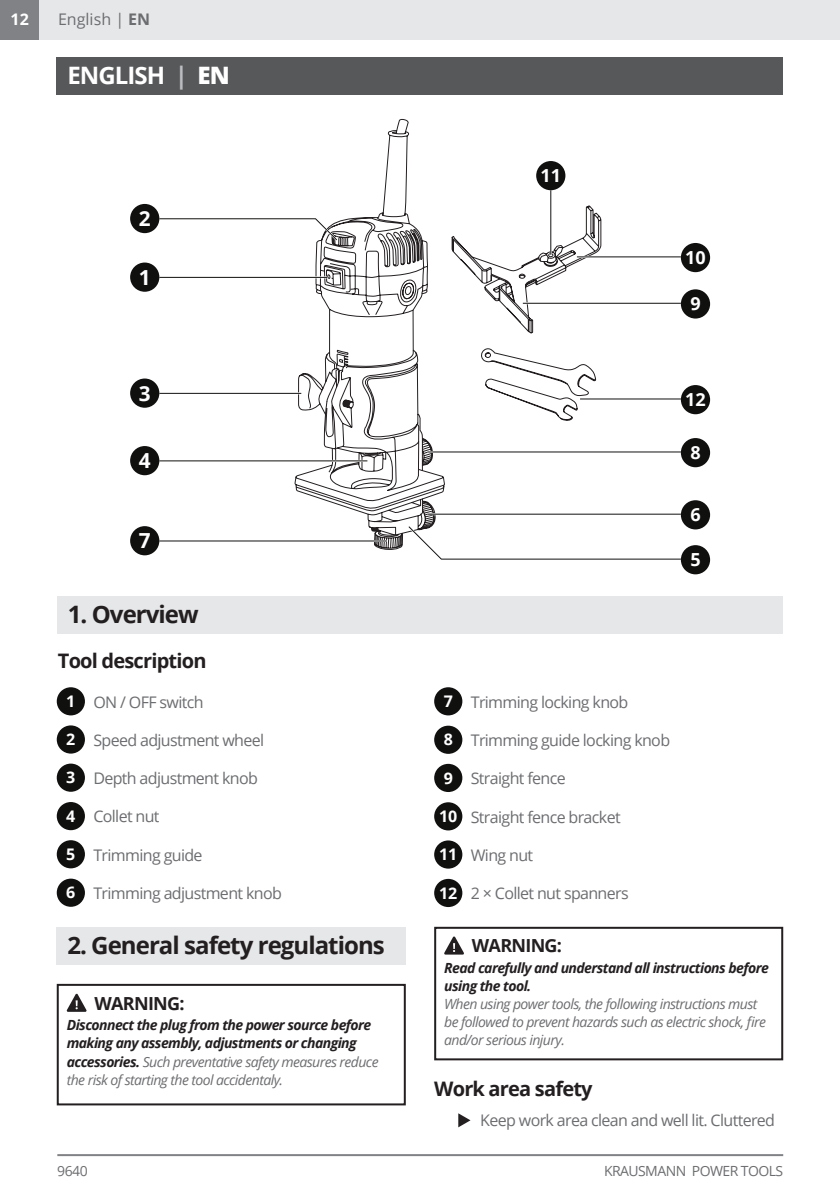
<style>
.page{position:relative;width:840px;height:1191px;background:#fff}
.page>*{position:absolute;margin:0;border:0;box-sizing:border-box;transform-origin:0 0}
.t1{font:700 24px "Open Sans";letter-spacing:-.04em;color:#231f20}
.t2{font:700 24px "Open Sans";letter-spacing:-.04em;color:#fff}
.t3{font:700 20.8px "Open Sans";color:#fff}
.t4{font:700 20px "Open Sans";letter-spacing:-.04em;color:#231f20}
.t5{font:700 18px "Open Sans";letter-spacing:-.04em;color:#231f20}
.t6{font:700 18px "Open Sans";color:#fff}
.t7{font:16px "Open Sans";letter-spacing:-.04em;color:#6c6d70}
.t8{font:700 16px "Open Sans";color:#fff}
.t9{font:16px "Open Sans";color:#6c6d70}
.t10{font:italic 700 14px/18px "Open Sans";letter-spacing:-.04em;color:#231f20}
.t11{font:italic 14px/18px "Open Sans";letter-spacing:-.04em;color:#6c6d70}
.t12{font:14px "Open Sans";letter-spacing:-.04em;color:#6c6d70}
.s1{font-weight:700}
.s2{color:#bcbdc0}
.s3{font-weight:800}
.s4{font-weight:700;color:#fff}
.s5{font-weight:400;color:#6c6d70}
</style>
<div class="page">
<div style="left:0;top:0;width:40px;height:40px;background:#808285"></div>
<hr style="left:57px;top:1154px;width:725px;height:2px;background:#808285">
<div style="left:40px;top:0;width:799px;height:40px;background:#e6e7e9"></div>
<div style="left:57px;top:57px;width:725px;height:38px;background:#57585a"></div>
<svg style="left:458px;top:1113px;width:12px;height:14px"></svg>
<div style="left:57px;top:687px;width:28px;height:28px;background:#10110f;border-radius:50%"></div>
<div style="left:57px;top:725px;width:28px;height:28px;background:#10110f;border-radius:50%"></div>
<div style="left:57px;top:763px;width:28px;height:28px;background:#10110f;border-radius:50%"></div>
<div style="left:434px;top:725px;width:28px;height:29px;background:#10110f;border-radius:50%"></div>
<div style="left:434px;top:764px;width:28px;height:28px;background:#10110f;border-radius:50%"></div>
<div style="left:57px;top:596px;width:725px;height:38px;background:#e6e7e9"></div>
<div style="left:434px;top:687px;width:28px;height:28px;background:#10110f;border-radius:50%"></div>
<div style="left:57px;top:802px;width:28px;height:28px;background:#10110f;border-radius:50%"></div>
<div style="left:57px;top:840px;width:28px;height:28px;background:#10110f;border-radius:50%"></div>
<div style="left:434px;top:802px;width:28px;height:28px;background:#10110f;border-radius:50%"></div>
<div style="left:434px;top:840px;width:28px;height:28px;background:#10110f;border-radius:50%"></div>
<div style="left:57px;top:878px;width:28px;height:28px;background:#10110f;border-radius:50%"></div>
<div style="left:434px;top:879px;width:28px;height:28px;background:#10110f;border-radius:50%"></div>
<div style="left:57px;top:926px;width:348px;height:38px;background:#e6e7e9"></div>
<div style="left:434px;top:926px;width:348px;height:134px;border:2px solid #231f20"></div>
<svg style="left:444px;top:936px;width:20px;height:18px"></svg>
<div style="left:57px;top:984px;width:348px;height:121px;border:2px solid #231f20"></div>
<svg style="left:66px;top:993px;width:21px;height:18px"></svg>
<svg style="left:294px;top:118px;width:307px;height:432px"></svg>
<hr style="left:159px;top:276px;width:168px;height:2px;background:#fff">
<hr style="left:159px;top:277px;width:168px;height:1px;background:#10110f">
<div style="left:130px;top:262px;width:29px;height:30px;background:#10110f;border-radius:50%"></div>
<hr style="left:159px;top:392px;width:142px;height:2px;background:#fff">
<hr style="left:159px;top:393px;width:142px;height:1px;background:#10110f">
<div style="left:130px;top:378px;width:29px;height:30px;background:#10110f;border-radius:50%"></div>
<hr style="left:159px;top:460px;width:208px;height:2px;background:#fff">
<hr style="left:159px;top:460px;width:208px;height:1px;background:#10110f">
<div style="left:130px;top:446px;width:29px;height:29px;background:#10110f;border-radius:50%"></div>
<hr style="left:159px;top:540px;width:227px;height:2px;background:#fff">
<hr style="left:159px;top:540px;width:227px;height:1px;background:#10110f">
<div style="left:130px;top:526px;width:29px;height:29px;background:#10110f;border-radius:50%"></div>
<svg style="left:157px;top:217px;width:182px;height:26px"></svg>
<div style="left:130px;top:204px;width:29px;height:29px;background:#10110f;border-radius:50%"></div>
<hr style="left:549px;top:190px;width:2px;height:65px;background:#fff">
<hr style="left:550px;top:190px;width:1px;height:65px;background:#10110f">
<div style="left:536px;top:161px;width:29px;height:29px;background:#10110f;border-radius:50%"></div>
<hr style="left:427px;top:451px;width:253px;height:2px;background:#fff">
<hr style="left:427px;top:451px;width:253px;height:1px;background:#10110f">
<div style="left:680px;top:438px;width:29px;height:29px;background:#10110f;border-radius:50%"></div>
<hr style="left:427px;top:513px;width:253px;height:2px;background:#fff">
<hr style="left:427px;top:513px;width:253px;height:1px;background:#10110f">
<div style="left:680px;top:500px;width:29px;height:29px;background:#10110f;border-radius:50%"></div>
<hr style="left:522px;top:302px;width:158px;height:2px;background:#fff">
<hr style="left:522px;top:303px;width:158px;height:1px;background:#10110f">
<div style="left:680px;top:289px;width:29px;height:29px;background:#10110f;border-radius:50%"></div>
<hr style="left:576px;top:256px;width:104px;height:2px;background:#fff">
<hr style="left:576px;top:256px;width:104px;height:1px;background:#10110f">
<div style="left:680px;top:243px;width:29px;height:29px;background:#10110f;border-radius:50%"></div>
<hr style="left:579px;top:398px;width:101px;height:1px;background:#10110f">
<div style="left:680px;top:385px;width:29px;height:29px;background:#10110f;border-radius:50%"></div>
<svg style="left:406px;top:524px;width:274px;height:36px"></svg>
<div style="left:680px;top:545px;width:29px;height:29px;background:#10110f;border-radius:50%"></div>
<p class="t8" style="left:11px;top:8px;width:20px">12</p>
<p class="t9" style="left:58px;top:8px;width:94px">English | <span class="s1">EN</span></p>
<h1 class="t2" style="left:67px;top:58px;width:164px">ENGLISH <span class="s2">|</span> <span class="s3">EN</span></h1>
<h2 class="t3" style="left:139px;top:204px;width:13px">2</h2>
<h2 class="t3" style="left:139px;top:262px;width:13px">1</h2>
<h2 class="t3" style="left:139px;top:378px;width:13px">3</h2>
<h2 class="t3" style="left:139px;top:446px;width:13px">4</h2>
<h2 class="t3" style="left:139px;top:526px;width:13px">7</h2>
<h1 class="t1" style="left:68px;top:597px;width:132px">1. Overview</h1>
<p class="t4" style="left:58px;top:647px;width:150px">Tool description</p>
<p class="t8" style="left:66px;top:690px;width:11px">1</p>
<p class="t8" style="left:66px;top:728px;width:11px">2</p>
<p class="t8" style="left:66px;top:766px;width:11px">3</p>
<p class="t7" style="left:93px;top:691px;width:112px">ON / OFF switch</p>
<p class="t7" style="left:93px;top:729px;width:172px">Speed adjustment wheel</p>
<p class="t7" style="left:93px;top:767px;width:166px">Depth adjustment knob</p>
<p class="t8" style="left:66px;top:804px;width:11px">4</p>
<p class="t8" style="left:66px;top:842px;width:11px">5</p>
<p class="t7" style="left:93px;top:805px;width:68px">Collet nut</p>
<p class="t7" style="left:93px;top:844px;width:111px">Trimming guide</p>
<p class="t6" style="left:540px;top:163px;width:22px">11</p>
<p class="t6" style="left:684px;top:245px;width:22px">10</p>
<p class="t6" style="left:690px;top:291px;width:12px">9</p>
<p class="t6" style="left:684px;top:387px;width:22px">12</p>
<p class="t6" style="left:690px;top:440px;width:12px">8</p>
<p class="t6" style="left:690px;top:502px;width:12px">6</p>
<p class="t6" style="left:690px;top:547px;width:12px">5</p>
<p class="t7" style="left:443px;top:691px;width:186px"><span class="s4">7</span> Trimming locking knob</p>
<p class="t8" style="left:443px;top:728px;width:11px">8</p>
<p class="t8" style="left:443px;top:766px;width:11px">9</p>
<p class="t8" style="left:439px;top:805px;width:20px">10</p>
<p class="t8" style="left:439px;top:843px;width:20px">11</p>
<p class="t7" style="left:470px;top:729px;width:201px">Trimming guide locking knob</p>
<p class="t7" style="left:470px;top:767px;width:96px">Straight fence</p>
<p class="t7" style="left:470px;top:806px;width:151px">Straight fence bracket</p>
<p class="t7" style="left:470px;top:844px;width:64px">Wing nut</p>
<p class="t7" style="left:66px;top:882px;width:217px"><span class="s4">6</span> Trimming adjustment knob</p>
<p class="t7" style="left:439px;top:882px;width:191px"><span class="s4">12</span> 2 × Collet nut spanners</p>
<h1 class="t1" style="left:67px;top:928px;width:319px">2. General safety regulations</h1>
<p class="t5" style="left:471px;top:932px;width:92px">WARNING:</p>
<p class="t10" style="left:444px;top:958px;width:326px">Read carefully and understand all instructions before using the tool.</p>
<p class="t11" style="left:444px;top:994px;width:323px">When using power tools, the following instructions must be followed to prevent hazards such as electric shock, fire and/or serious injury.</p>
<p class="t5" style="left:94px;top:990px;width:92px">WARNING:</p>
<p class="t10" style="left:67px;top:1016px;width:313px">Disconnect the plug from the power source before making any assembly, adjustments or changing accessories. <span class="s5">Such preventative safety measures reduce the risk of starting the tool accidentaly.</span></p>
<p class="t4" style="left:434px;top:1074px;width:160px">Work area safety</p>
<p class="t7" style="left:480px;top:1108px;width:296px">Keep work area clean and well lit. Cluttered</p>
<p class="t12" style="left:57px;top:1161px;width:32px">9640</p>
<p class="t12" style="left:603px;top:1161px;width:181px">KRAUSMANN POWER TOOLS</p>
</div>
